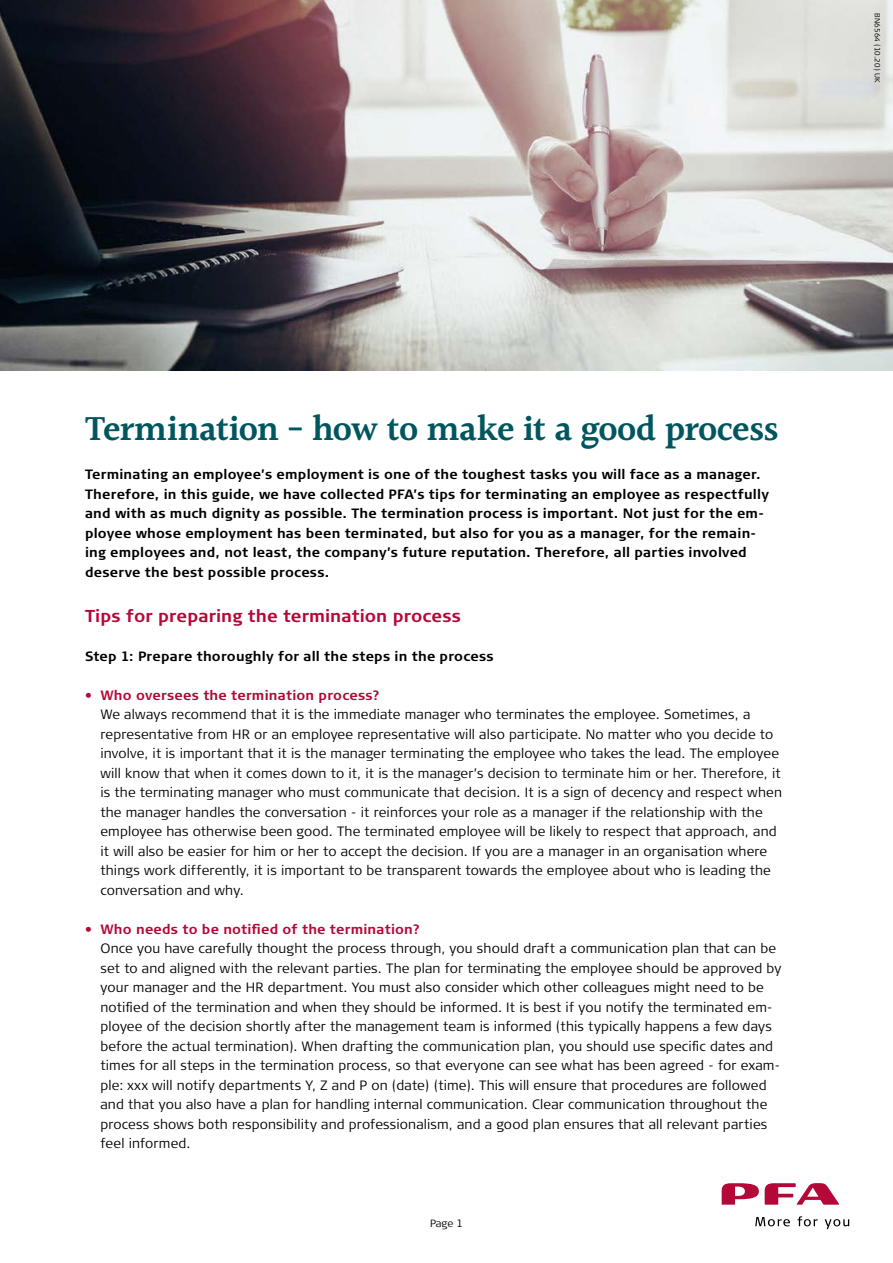
<style>
.page{position:relative;width:893px;height:1263px;background:#fff}
.page>*{position:absolute;margin:0;border:0;box-sizing:border-box;transform-origin:0 0}
.t1{font:600 36px "Halant";letter-spacing:-.02em;color:#00565f}
.t2{font:700 17.25px "Signa Column";letter-spacing:.005em;color:#b30838}
.t3{font:300 13.5px/19.5px "Signa Column";letter-spacing:.01em;color:#000}
.t4{font:700 13.5px/19.5px "Signa Column";letter-spacing:.015em;color:#000}
.t5{font:700 13.5px "Signa Column";letter-spacing:.015em;color:#b30838}
.t6{font:300 10.5px "Signa Column";color:#000}
.t7{font:300 7.5px "Signa Column";color:#000}
</style>
<div class="page">
<img style="left:0;top:0;width:893px;height:371px">
<svg style="left:755px;top:1217px;width:35px;height:9px"></svg>
<svg style="left:797px;top:1216px;width:21px;height:10px"></svg>
<svg style="left:825px;top:1219px;width:24px;height:10px"></svg>
<svg style="left:722px;top:1183px;width:37px;height:22px"></svg>
<svg style="left:765px;top:1183px;width:74px;height:22px"></svg>
<p class="t7" style="left:882px;top:13px;width:71px;rotate:90deg">BN6564 (10.20) UK</p>
<h1 class="t1" style="left:85px;top:407px;width:695px">Termination - how to make it a good process</h1>
<p class="t4" style="left:85px;top:465px;width:685px">Terminating an employee’s employment is one of the toughest tasks you will face as a manager.<br>Therefore, in this guide, we have collected PFA’s tips for terminating an employee as respectfully and with as much dignity as possible. The termination process is important. Not just for the em&shy;ployee whose employment has been terminated, but also for you as a manager, for the remain&shy;ing employees and, not least, the company’s future reputation. Therefore, all parties involved deserve the best possible process.</p>
<p class="t2" style="left:85px;top:606px;width:377px">Tips for preparing the termination process</p>
<p class="t4" style="left:85px;top:646px;width:410px">Step 1: Prepare thoroughly for all the steps in the process</p>
<p class="t5" style="left:85px;top:687px;width:296px">• Who oversees the termination process?</p>
<p class="t3" style="left:100px;top:705px;width:683px">We always recommend that it is the immediate manager who terminates the employee. Sometimes, a representative from HR or an employee representative will also participate. No matter who you decide to involve, it is important that it is the manager terminating the employee who takes the lead. The employee will know that when it comes down to it, it is the manager’s decision to terminate him or her. Therefore, it is the terminating manager who must communicate that decision. It is a sign of decency and respect when the manager handles the conversation - it reinforces your role as a manager if the relationship with the employee has otherwise been good. The terminated employee will be likely to respect that approach, and it will also be easier for him or her to accept the decision. If you are a manager in an organisation where things work differently, it is important to be transparent towards the employee about who is leading the conversation and why.</p>
<p class="t5" style="left:85px;top:921px;width:337px">• Who needs to be notified of the termination?</p>
<p class="t3" style="left:100px;top:939px;width:682px">Once you have carefully thought the process through, you should draft a communication plan that can be set to and aligned with the relevant parties. The plan for terminating the employee should be approved by your manager and the HR department. You must also consider which other colleagues might need to be notified of the termination and when they should be informed. It is best if you notify the terminated em&shy;ployee of the decision shortly after the management team is informed (this typically happens a few days before the actual termination). When drafting the communication plan, you should use specific dates and times for all steps in the termination process, so that everyone can see what has been agreed - for exam&shy;ple: xxx will notify departments Y, Z and P on (date) (time). This will ensure that procedures are followed and that you also have a plan for handling internal communication. Clear communication throughout the process shows both responsibility and professionalism, and a good plan ensures that all relevant parties feel informed.</p>
<p class="t6" style="left:430px;top:1217px;width:34px">Page 1</p>
</div>
